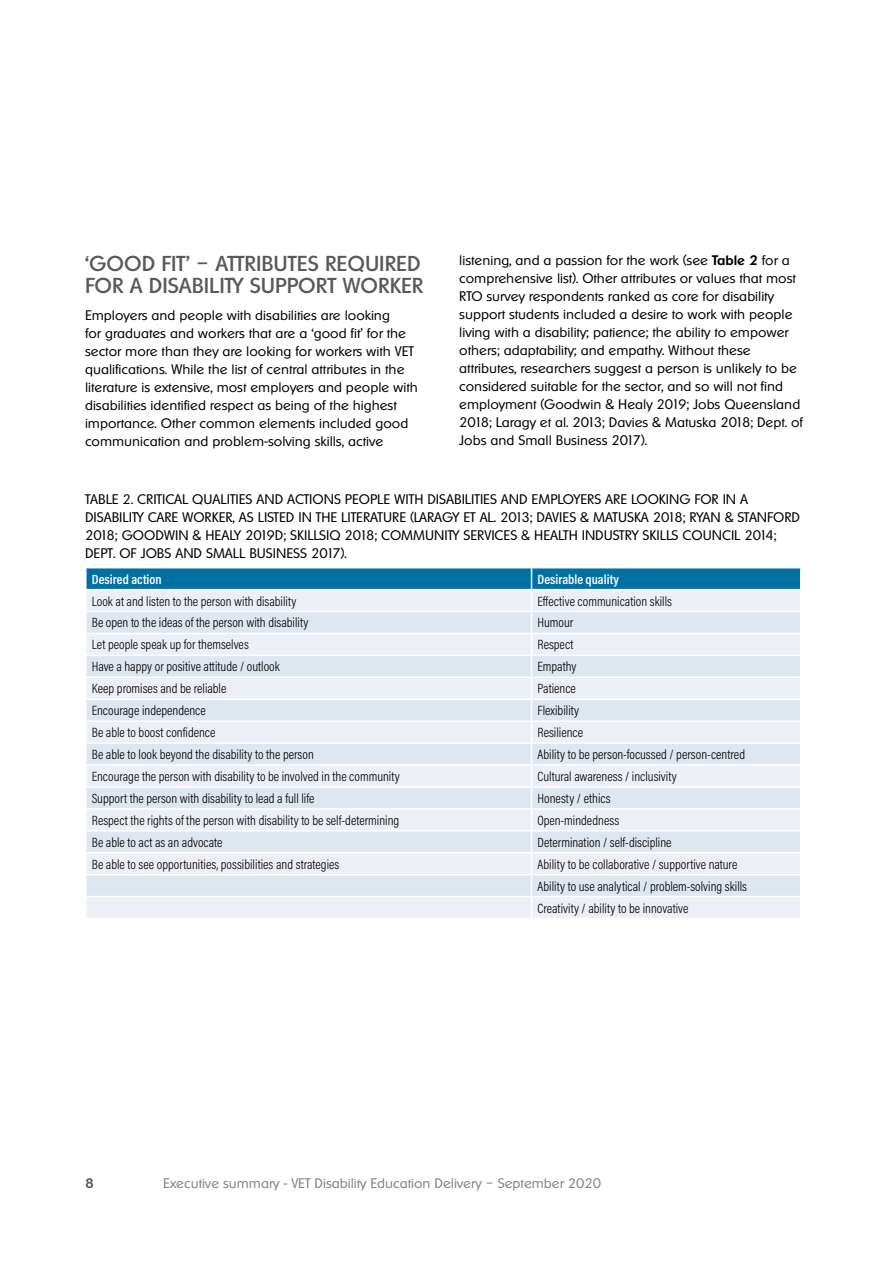
<style>
.page{position:relative;width:893px;height:1263px;background:#fff}
.page>*{position:absolute;margin:0;border:0;box-sizing:border-box;transform-origin:0 0}
.t1{font:21px/22.5px "Ornitons Serial";color:#58595b}
.t2{font:300 13.5px/18px "Ornitons Serial";color:#000}
.t3{font:300 13.5px/21.9px "Acumin Pro Cond";color:#000}
.t4{font:300 13.5px "Ornitons Serial";color:#808285}
.t5{font:600 13.5px "Acumin Pro Cond";color:#fff}
.t6{font:500 13.5px "Ornitons Serial";color:#58595b}
.s1{font-weight:500}
</style>
<div class="page">
<svg style="left:86px;top:568px;width:715px;height:350px;background:#d9e5ee"></svg>
<h1 class="t1" style="left:85px;top:252px;width:340px">‘GOOD FIT’ – ATTRIBUTES REQUIRED<br>FOR A DISABILITY SUPPORT WORKER</h1>
<p class="t2" style="left:85px;top:306px;width:334px">Employers and people with disabilities are looking<br>for graduates and workers that are a ‘good fit’ for the sector more than they are looking for workers with VET qualifications. While the list of central attributes in the literature is extensive, most employers and people with disabilities identified respect as being of the highest importance. Other common elements included good communication and problem-solving skills, active</p>
<p class="t2" style="left:459px;top:251px;width:345px">listening, and a passion for the work (see <span class="s1">Table 2</span> for a comprehensive list). Other attributes or values that most RTO survey respondents ranked as core for disability support students included a desire to work with people living with a disability; patience; the ability to empower others; adaptability; and empathy. Without these attributes, researchers suggest a person is unlikely to be considered suitable for the sector, and so will not find employment (Goodwin &amp; Healy 2019; Jobs Queensland 2018; Laragy et al. 2013; Davies &amp; Matuska 2018; Dept. of Jobs and Small Business 2017).</p>
<p class="t2" style="left:85px;top:490px;width:717px">TABLE 2. CRITICAL QUALITIES AND ACTIONS PEOPLE WITH DISABILITIES AND EMPLOYERS ARE LOOKING FOR IN A DISABILITY CARE WORKER, AS LISTED IN THE LITERATURE (LARAGY ET AL. 2013; DAVIES &amp; MATUSKA 2018; RYAN &amp; STANFORD 2018; GOODWIN &amp; HEALY 2019D; SKILLSIQ 2018; COMMUNITY SERVICES &amp; HEALTH INDUSTRY SKILLS COUNCIL 2014; DEPT. OF JOBS AND SMALL BUSINESS 2017).</p>
<p class="t5" style="left:92px;top:570px;width:71px">Desired action</p>
<p class="t5" style="left:537px;top:570px;width:83px">Desirable quality</p>
<p class="t3" style="left:92px;top:590px;width:206px">Look at and listen to the person with disability</p>
<p class="t3" style="left:537px;top:590px;width:136px">Effective communication skills</p>
<p class="t3" style="left:92px;top:612px;width:218px">Be open to the ideas of the person with disability</p>
<p class="t3" style="left:537px;top:612px;width:37px">Humour</p>
<p class="t3" style="left:92px;top:634px;width:159px">Let people speak up for themselves</p>
<p class="t3" style="left:537px;top:634px;width:38px">Respect</p>
<p class="t3" style="left:92px;top:655px;width:189px">Have a happy or positive attitude / outlook</p>
<p class="t3" style="left:537px;top:655px;width:40px">Empathy</p>
<p class="t3" style="left:92px;top:677px;width:136px">Keep promises and be reliable</p>
<p class="t3" style="left:537px;top:677px;width:40px">Patience</p>
<p class="t3" style="left:92px;top:699px;width:116px">Encourage independence</p>
<p class="t3" style="left:537px;top:699px;width:43px">Flexibility</p>
<p class="t3" style="left:92px;top:721px;width:125px">Be able to boost confidence</p>
<p class="t3" style="left:537px;top:721px;width:47px">Resilience</p>
<p class="t3" style="left:92px;top:743px;width:224px">Be able to look beyond the disability to the person</p>
<p class="t3" style="left:537px;top:743px;width:209px">Ability to be person-focussed / person-centred</p>
<p class="t3" style="left:92px;top:765px;width:310px">Encourage the person with disability to be involved in the community</p>
<p class="t3" style="left:537px;top:765px;width:141px">Cultural awareness / inclusivity</p>
<p class="t3" style="left:92px;top:787px;width:224px">Support the person with disability to lead a full life</p>
<p class="t3" style="left:537px;top:787px;width:75px">Honesty / ethics</p>
<p class="t3" style="left:92px;top:809px;width:309px">Respect the rights of the person with disability to be self-determining</p>
<p class="t3" style="left:537px;top:809px;width:83px">Open-mindedness</p>
<p class="t3" style="left:92px;top:831px;width:132px">Be able to act as an advocate</p>
<p class="t3" style="left:537px;top:831px;width:136px">Determination / self-discipline</p>
<p class="t3" style="left:92px;top:853px;width:249px">Be able to see opportunities, possibilities and strategies</p>
<p class="t3" style="left:537px;top:853px;width:211px">Ability to be collaborative / supportive nature<br>Ability to use analytical / problem-solving skills<br>Creativity / ability to be innovative</p>
<p class="t6" style="left:85px;top:1175px;width:10px">8</p>
<p class="t4" style="left:163px;top:1175px;width:439px">Executive summary - VET Disability Education Delivery – September 2020</p>
</div>
